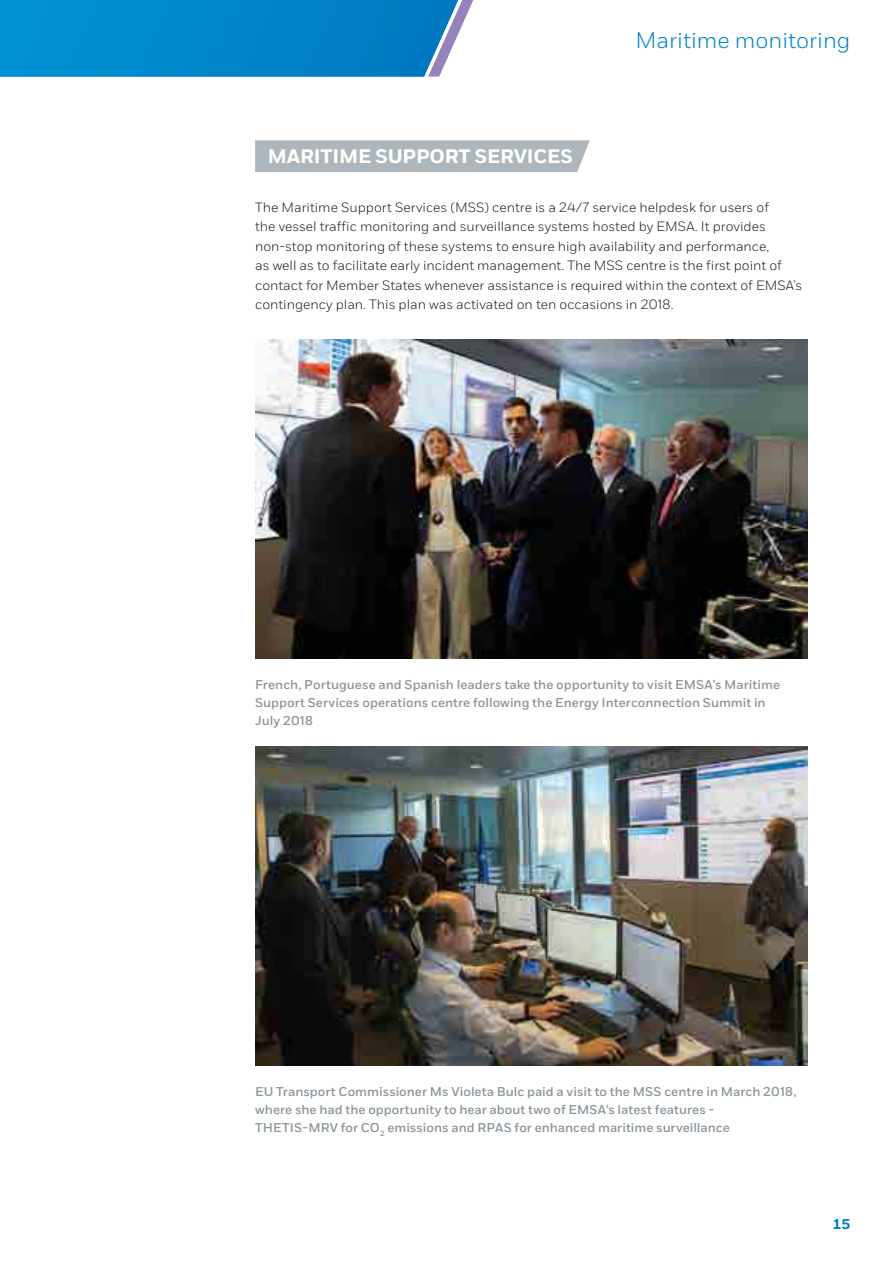
<style>
.page{position:relative;width:893px;height:1263px;background:#fff}
.page>*{position:absolute;margin:0;border:0;box-sizing:border-box;transform-origin:0 0}
.t1{font:300 22.5px "Fort";color:#0081c9}
.t2{font:700 19.5px "Fort";letter-spacing:-.01em;color:#fff}
.t3{font:700 14.25px "Fort";color:#0081c9}
.t4{font:300 13.5px/19.5px "Fort";color:#1d1d1b}
.t5{font:500 12.75px/18px "Fort";color:#8a959c}
</style>
<div class="page">
<svg style="left:0;top:0;width:473px;height:77px;background:#0f8acd"></svg>
<div style="left:255px;top:140px;width:335px;height:32px;background:#adb6bc"></div>
<img style="left:255px;top:339px;width:553px;height:319px">
<img style="left:255px;top:746px;width:553px;height:319px">
<h1 class="t1" style="left:635px;top:26px;width:216px">Maritime monitoring</h1>
<h2 class="t2" style="left:268px;top:144px;width:306px">MARITIME SUPPORT SERVICES</h2>
<p class="t4" style="left:255px;top:197px;width:549px">The Maritime Support Services (MSS) centre is a 24/7 service helpdesk for users of<br>the vessel traffic monitoring and surveillance systems hosted by EMSA. It provides non-stop monitoring of these systems to ensure high availability and performance,<br>as well as to facilitate early incident management. The MSS centre is the first point of contact for Member States whenever assistance is required within the context of EMSA’s contingency plan. This plan was activated on ten occasions in 2018.</p>
<p class="t5" style="left:255px;top:676px;width:526px">French, Portuguese and Spanish leaders take the opportunity to visit EMSA’s Maritime<br>Support Services operations centre following the Energy Interconnection Summit in<br>July 2018</p>
<p class="t5" style="left:255px;top:1083px;width:543px">EU Transport Commissioner Ms Violeta Bulc paid a visit to the MSS centre in March 2018, where she had the opportunity to hear about two of EMSA’s latest features -<br>THETIS-MRV for CO<sub>2</sub> emissions and RPAS for enhanced maritime surveillance</p>
<p class="t3" style="left:833px;top:1215px;width:19px">15</p>
</div>
